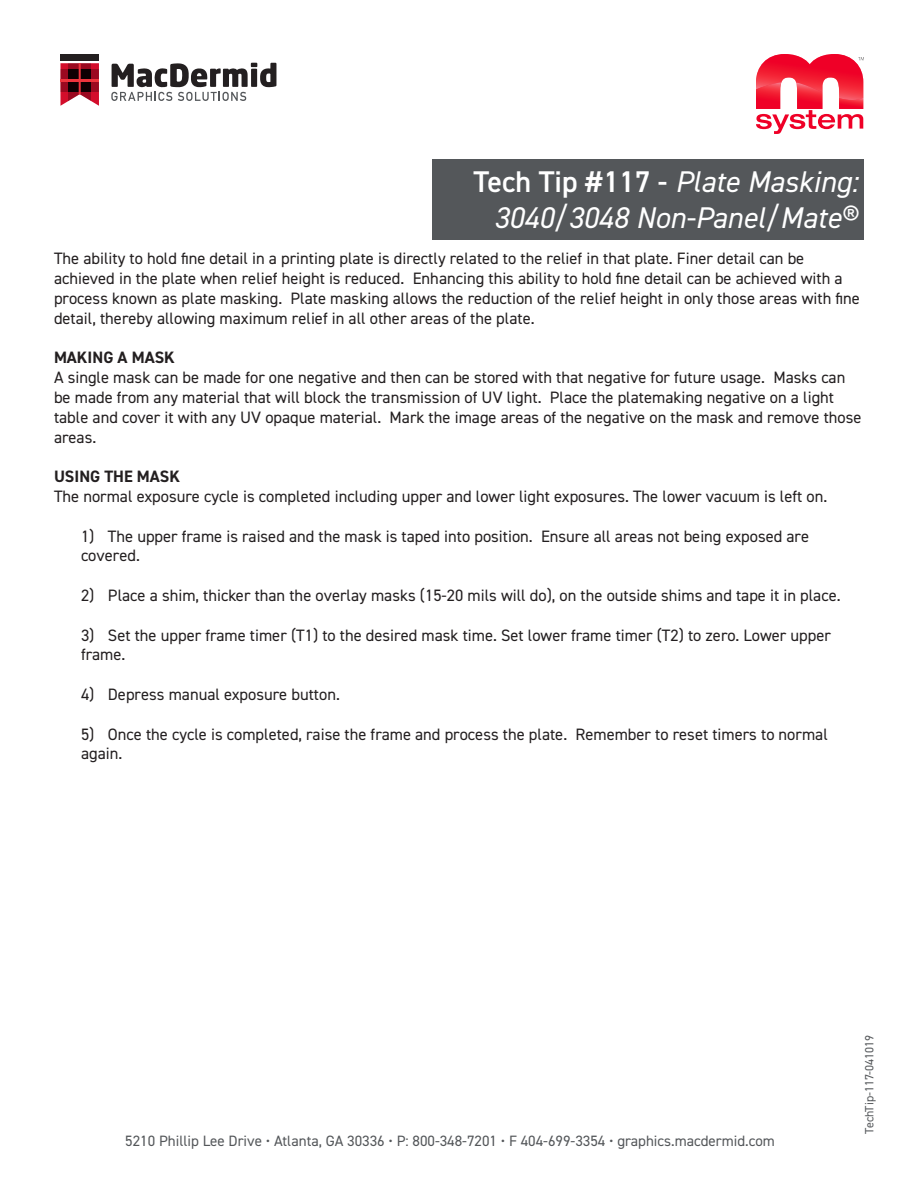
<style>
.page{position:relative;width:918px;height:1188px;background:#fff}
.page>*{position:absolute;margin:0;border:0;box-sizing:border-box;transform-origin:0 0}
.t1{font:italic 30px "DIN2014";color:#fff}
.Body_Text{font:16.5px/19.8px "DIN2014";color:#231f20}
.Body_Text-2{font:700 16.5px "DIN2014";color:#231f20}
.t2{font:15px "DIN2014";color:#54575a}
.t3{font:12px "DIN2014";color:#54575a}
.s1{font-weight:600;font-style:normal}
</style>
<div class="page">
<div style="left:432px;top:159px;width:432px;height:81px;background:#54575a"></div>
<svg style="left:60px;top:63px;width:39px;height:43px;background:#98313f"></svg>
<div style="left:60px;top:54px;width:39px;height:6px;background:#231f20"></div>
<svg style="left:111px;top:63px;width:165px;height:38px"></svg>
<svg style="left:756px;top:54px;width:108px;height:80px"></svg>
<p class="t1" style="left:473px;top:163px;width:386px"><span class="s1">Tech Tip #117 -</span> Plate Masking:</p>
<p class="t1" style="left:494px;top:199px;width:366px">3040/3048 Non-Panel/Mate®</p>
<p class="Body_Text" style="left:54px;top:249px;width:807px">The ability to hold fine detail in a printing plate is directly related to the relief in that plate. Finer detail can be achieved in the plate when relief height is reduced. Enhancing this ability to hold fine detail can be achieved with a process known as plate masking. Plate masking allows the reduction of the relief height in only those areas with fine detail, thereby allowing maximum relief in all other areas of the plate.</p>
<p class="Body_Text-2" style="left:54px;top:347px;width:122px">MAKING A MASK</p>
<p class="Body_Text" style="left:54px;top:367px;width:809px">A single mask can be made for one negative and then can be stored with that negative for future usage. Masks can be made from any material that will block the transmission of UV light. Place the platemaking negative on a light table and cover it with any UV opaque material. Mark the image areas of the negative on the mask and remove those areas.</p>
<p class="Body_Text-2" style="left:54px;top:466px;width:128px">USING THE MASK</p>
<p class="Body_Text" style="left:54px;top:486px;width:775px">The normal exposure cycle is completed including upper and lower light exposures. The lower vacuum is left on.</p>
<p class="Body_Text" style="left:81px;top:526px;width:730px">1) The upper frame is raised and the mask is taped into position. Ensure all areas not being exposed are covered.</p>
<p class="Body_Text" style="left:81px;top:585px;width:761px">2) Place a shim, thicker than the overlay masks (15-20 mils will do), on the outside shims and tape it in place.</p>
<p class="Body_Text" style="left:81px;top:625px;width:751px">3) Set the upper frame timer (T1) to the desired mask time. Set lower frame timer (T2) to zero. Lower upper frame.</p>
<p class="Body_Text" style="left:81px;top:684px;width:260px">4) Depress manual exposure button.</p>
<p class="Body_Text" style="left:81px;top:724px;width:748px">5) Once the cycle is completed, raise the frame and process the plate. Remember to reset timers to normal again.</p>
<p class="t2" style="left:125px;top:1131px;width:651px">5210 Phillip Lee Drive • Atlanta, GA 30336 • P: 800-348-7201 • F 404-699-3354 • graphics.macdermid.com</p>
<p class="t3" style="left:862px;top:1134px;width:100px;rotate:-90deg">TechTip-117-041019</p>
</div>
